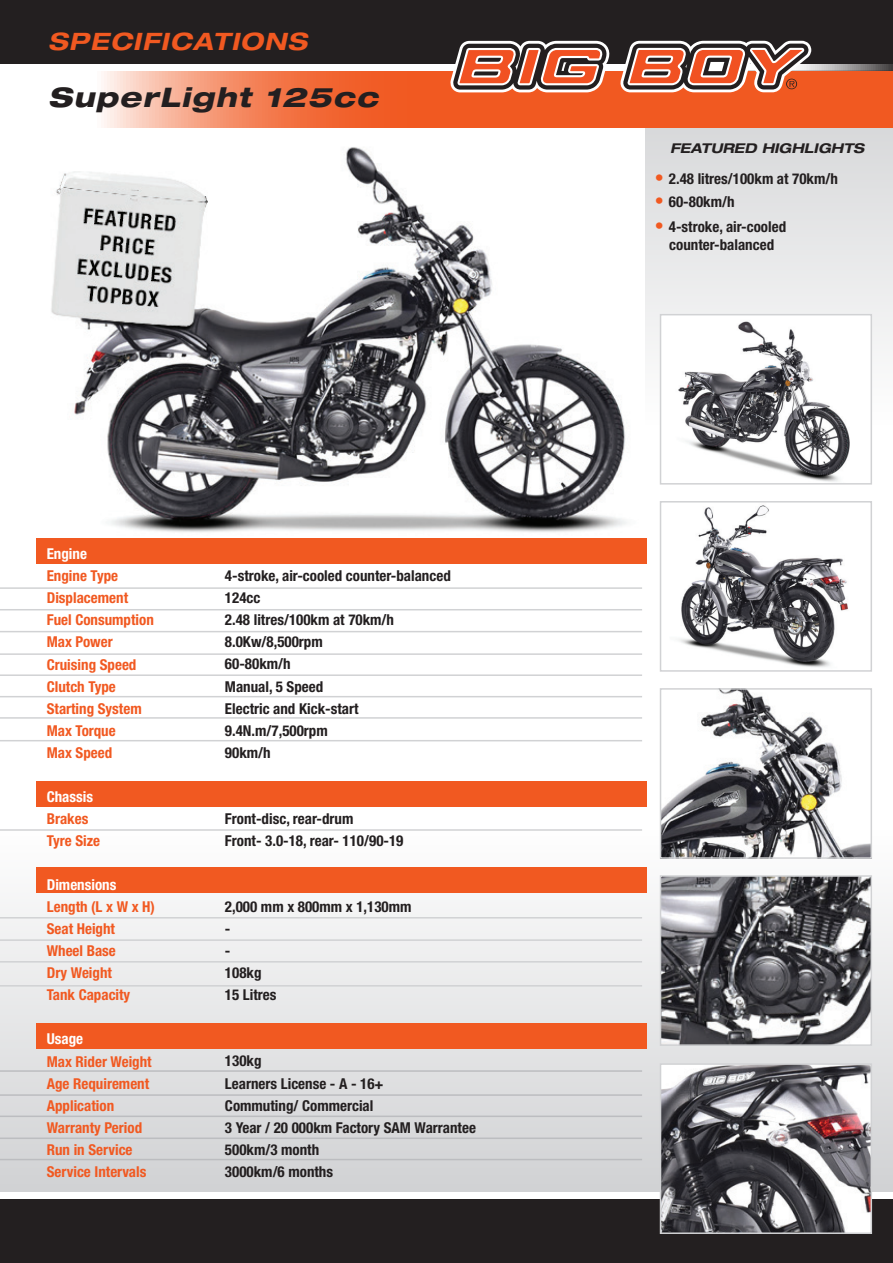
<style>
.page{position:relative;width:893px;height:1263px;background:#fff}
.page>*{position:absolute;margin:0;border:0;box-sizing:border-box;transform-origin:0 0}
.t1{font:italic 800 expanded 27px "Helvetica Neue LT Std";letter-spacing:.05em;color:#231f20}
.t2{font:italic 700 expanded 24px "Helvetica Neue LT Std";letter-spacing:.05em;color:#f15921}
.t3{font:700 condensed 15px/22px "Helvetica Neue LT Std";color:#231f20}
.t4{font:700 condensed 15px/22px "Helvetica Neue LT Std";color:#f15921}
.t5{font:700 condensed 15px "Helvetica Neue LT Std";color:#fff}
.t6{font:italic 700 expanded 13.5px "Helvetica Neue LT Std";color:#231f20}
.s1{font-stretch:normal;font-size:18px;color:#f15921}
</style>
<div class="page">
<svg style="left:645px;top:128px;width:248px;height:297px;background:#e5e5e6"></svg>
<div style="left:0;top:830px;width:893px;height:362px;background:linear-gradient(to bottom,#fefdfc,#d0d1d3)"></div>
<img style="left:51px;top:147px;width:576px;height:385px">
<div style="left:0;top:1199px;width:893px;height:64px;background:#231f20"></div>
<img style="left:663px;top:317px;width:206px;height:165px">
<div style="left:660px;top:314px;width:212px;height:171px;border:2px solid #d1d2d4"></div>
<img style="left:679px;top:505px;width:169px;height:162px">
<div style="left:660px;top:501px;width:212px;height:171px;border:2px solid #d1d2d4"></div>
<img style="left:663px;top:691px;width:206px;height:165px">
<div style="left:660px;top:688px;width:212px;height:171px;border:2px solid #d1d2d4"></div>
<img style="left:663px;top:878px;width:206px;height:165px">
<div style="left:660px;top:875px;width:212px;height:171px;border:2px solid #d1d2d4"></div>
<img style="left:663px;top:1066px;width:206px;height:165px">
<div style="left:660px;top:1063px;width:212px;height:171px;border:2px solid #d1d2d4"></div>
<div style="left:0;top:0;width:893px;height:64px;background:#231f20"></div>
<svg style="left:104px;top:71px;width:789px;height:57px;background:#f27142"></svg>
<svg style="left:811px;top:64px;width:82px;height:7px"></svg>
<svg style="left:450px;top:41px;width:361px;height:51px"></svg>
<div style="left:36px;top:538px;width:610px;height:26px;background:#f15921"></div>
<div style="left:36px;top:781px;width:610px;height:26px;background:#f15921"></div>
<div style="left:36px;top:867px;width:610px;height:26px;background:#f15921"></div>
<div style="left:36px;top:1023px;width:610px;height:26px;background:#f15921"></div>
<hr style="left:0;top:587px;width:642px;height:2px;background:#d1d2d4">
<hr style="left:0;top:609px;width:642px;height:1px;background:#d1d2d4">
<hr style="left:0;top:631px;width:642px;height:1px;background:#d1d2d4">
<hr style="left:0;top:653px;width:642px;height:2px;background:#d1d2d4">
<hr style="left:0;top:674px;width:642px;height:2px;background:#d1d2d4">
<hr style="left:0;top:696px;width:642px;height:1px;background:#d1d2d4">
<hr style="left:0;top:717px;width:642px;height:2px;background:#d1d2d4">
<hr style="left:0;top:740px;width:642px;height:1px;background:#d1d2d4">
<hr style="left:0;top:829px;width:642px;height:2px;background:#d1d2d4">
<hr style="left:0;top:917px;width:642px;height:1px;background:#d1d2d4">
<hr style="left:0;top:939px;width:642px;height:2px;background:#d1d2d4">
<hr style="left:0;top:961px;width:642px;height:1px;background:#d1d2d4">
<hr style="left:0;top:985px;width:642px;height:1px;background:#d1d2d4">
<hr style="left:0;top:1070px;width:642px;height:2px;background:#bcbdc0">
<hr style="left:0;top:1094px;width:642px;height:2px;background:#bcbdc0">
<hr style="left:0;top:1115px;width:642px;height:2px;background:#bcbdc0">
<hr style="left:0;top:1137px;width:642px;height:2px;background:#bcbdc0">
<hr style="left:0;top:1159px;width:642px;height:1px;background:#bcbdc0">
<h2 class="t2" style="left:48px;top:26px;width:260px">SPECIFICATIONS</h2>
<h1 class="t1" style="left:48px;top:80px;width:332px">SuperLight 125cc</h1>
<p class="t5" style="left:47px;top:545px;width:42px">Engine</p>
<p class="t4" style="left:47px;top:565px;width:109px">Engine Type<br>Displacement<br>Fuel Consumption<br>Max Power<br>Cruising Speed<br>Clutch Type<br>Starting System<br>Max Torque<br>Max Speed</p>
<p class="t5" style="left:47px;top:787px;width:48px">Chassis</p>
<p class="t4" style="left:47px;top:807px;width:55px">Brakes<br>Tyre Size</p>
<p class="t5" style="left:47px;top:876px;width:71px">Dimensions</p>
<p class="t4" style="left:47px;top:895px;width:110px">Length (L x W x H)<br>Seat Height<br>Wheel Base<br>Dry Weight<br>Tank Capacity</p>
<p class="t5" style="left:47px;top:1030px;width:38px">Usage</p>
<p class="t4" style="left:47px;top:1050px;width:106px">Max Rider Weight<br>Age Requirement<br>Application<br>Warranty Period<br>Run in Service<br>Service Intervals</p>
<p class="t3" style="left:225px;top:565px;width:227px">4-stroke, air-cooled counter-balanced<br>124cc<br>2.48 litres/100km at 70km/h<br>8.0Kw/8,500rpm<br>60-80km/h<br>Manual, 5 Speed<br>Electric and Kick-start<br>9.4N.m/7,500rpm<br>90km/h</p>
<p class="t3" style="left:225px;top:807px;width:180px">Front-disc, rear-drum<br>Front- 3.0-18, rear- 110/90-19</p>
<p class="t3" style="left:225px;top:895px;width:188px">2,000 mm x 800mm x 1,130mm -<br>-<br>108kg<br>15 Litres</p>
<p class="t3" style="left:225px;top:1050px;width:252px">130kg<br>Learners License - A - 16+<br>Commuting/ Commercial<br>3 Year / 20 000km Factory SAM Warrantee<br>500km/3 month<br>3000km/6 months</p>
<p class="t6" style="left:670px;top:140px;width:195px">FEATURED HIGHLIGHTS</p>
<p class="t3" style="left:655px;top:168px;width:185px"><span class="s1">•</span> 2.48 litres/100km at 70km/h</p>
<p class="t3" style="left:655px;top:191px;width:81px"><span class="s1">•</span> 60-80km/h</p>
<p class="t3" style="left:655px;top:217px;width:133px;line-height:18px;text-align:center"><span class="s1">•</span> 4-stroke, air-cooled counter-balanced</p>
</div>
